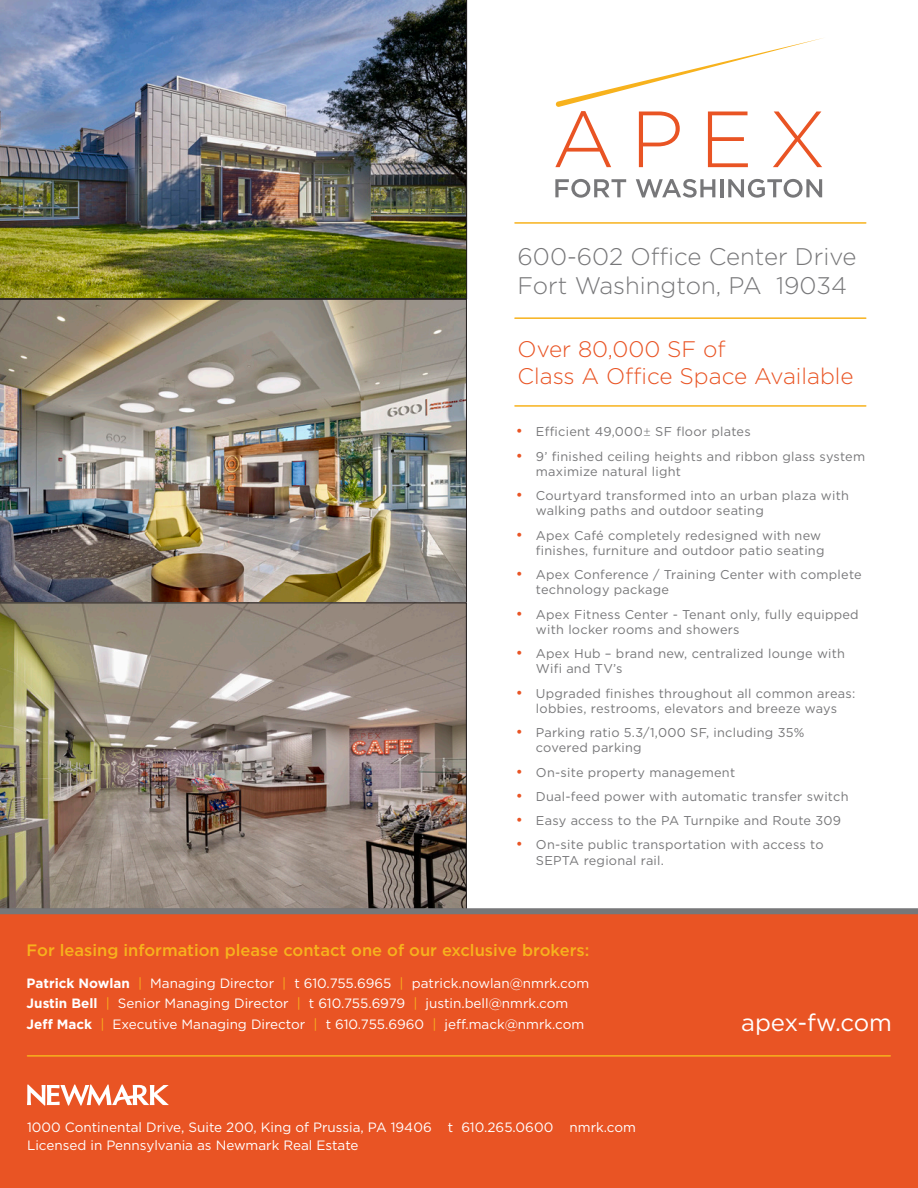
<style>
.page{position:relative;width:918px;height:1188px;background:#fff}
.page>*{position:absolute;margin:0;border:0;box-sizing:border-box;transform-origin:0 0}
.t1{font:300 24px/28.8px "Gotham";color:#777779}
.t2{font:24px "Gotham";color:#fff}
.t3{font:300 22.5px/27px "Gotham";color:#e95424}
.t4{font:500 16.5px "Gotham";color:#f7b21d}
.t5{font:13.5px/18px "Gotham";color:#fff}
.t6{font:12.75px/15.3px "Gotham";letter-spacing:.02em;color:#777779}
.s1{font-size:15px;color:#e95424}
.s2{font-weight:300}
.s3{font-weight:700}
.s4{color:#f7b21d}
</style>
<div class="page">
<img style="left:0;top:299px;width:467px;height:304px">
<img style="left:0;top:603px;width:467px;height:305px">
<img style="left:0;top:0;width:467px;height:299px">
<hr style="left:515px;top:222px;width:351px;height:2px;background:#f7b21d">
<hr style="left:515px;top:317px;width:351px;height:2px;background:#f7b21d">
<hr style="left:515px;top:405px;width:351px;height:2px;background:#f7b21d">
<div style="left:0;top:913px;width:918px;height:275px;background:#e95424"></div>
<svg style="left:555px;top:38px;width:268px;height:129px"></svg>
<svg style="left:555px;top:179px;width:71px;height:19px"></svg>
<svg style="left:636px;top:179px;width:79px;height:19px"></svg>
<hr style="left:720px;top:179px;width:3px;height:18px;background:#777779">
<svg style="left:728px;top:179px;width:94px;height:19px"></svg>
<hr style="left:27px;top:1055px;width:863px;height:2px;background:#f7b21d">
<div style="left:0;top:908px;width:918px;height:6px;background:#777779"></div>
<svg style="left:27px;top:1084px;width:142px;height:22px"></svg>
<p class="t1" style="left:518px;top:242px;width:341px">600-602 Office Center Drive<br>Fort Washington, PA 19034</p>
<p class="t3" style="left:518px;top:335px;width:338px">Over 80,000 SF of<br>Class A Office Space Available</p>
<p class="t6" style="left:516px;top:424px;width:237px"><span class="s1">•</span> Efficient 49,000<span class="s2">±</span> SF floor plates</p>
<p class="t6" style="left:536px;top:448px;width:331px;text-indent:-20px"><span class="s1">•</span> 9’ finished ceiling heights and ribbon glass system maximize natural light</p>
<p class="t6" style="left:536px;top:488px;width:315px;text-indent:-20px"><span class="s1">•</span> Courtyard transformed into an urban plaza with walking paths and outdoor seating</p>
<p class="t6" style="left:516px;top:527px;width:310px;text-align:right"><span class="s1">•</span> Apex Café completely redesigned with new finishes, furniture and outdoor patio seating</p>
<p class="t6" style="left:536px;top:567px;width:327px;text-indent:-20px"><span class="s1">•</span> Apex Conference / Training Center with complete technology package</p>
<p class="t6" style="left:536px;top:606px;width:324px;text-indent:-20px"><span class="s1">•</span> Apex Fitness Center - Tenant only, fully equipped with locker rooms and showers</p>
<p class="t6" style="left:536px;top:646px;width:311px;text-indent:-20px"><span class="s1">•</span> Apex Hub – brand new, centralized lounge with<br>Wifi and TV’s</p>
<p class="t6" style="left:516px;top:685px;width:341px;text-align:center"><span class="s1">•</span> Upgraded finishes throughout all common areas: lobbies, restrooms, elevators and breeze ways</p>
<p class="t6" style="left:536px;top:725px;width:270px;text-indent:-20px"><span class="s1">•</span> Parking ratio 5.3/1,000 SF, including 35% covered parking</p>
<p class="t6" style="left:516px;top:764px;width:221px"><span class="s1">•</span> On-site property management</p>
<p class="t6" style="left:516px;top:788px;width:334px"><span class="s1">•</span> Dual-feed power with automatic transfer switch</p>
<p class="t6" style="left:516px;top:813px;width:327px"><span class="s1">•</span> Easy access to the PA Turnpike and Route 309</p>
<p class="t6" style="left:536px;top:837px;width:289px;text-indent:-20px"><span class="s1">•</span> On-site public transportation with access to<br>SEPTA regional rail.</p>
<p class="t4" style="left:27px;top:941px;width:564px">For leasing information please contact one of our exclusive brokers:</p>
<p class="t5" style="left:27px;top:974px;width:564px"><span class="s3">Patrick Nowlan</span> <span class="s4">|</span> Managing Director <span class="s4">|</span> t 610.755.6965 <span class="s4">|</span> patrick.nowlan@nmrk.com</p>
<p class="t5" style="left:27px;top:994px;width:543px"><span class="s3">Justin Bell</span> <span class="s4">|</span> Senior Managing Director <span class="s4">|</span> t 610.755.6979 <span class="s4">|</span> justin.bell@nmrk.com</p>
<p class="t5" style="left:27px;top:1015px;width:559px"><span class="s3">Jeff Mack</span> <span class="s4">|</span> Executive Managing Director <span class="s4">|</span> t 610.755.6960 <span class="s4">|</span> jeff.mack@nmrk.com</p>
<p class="t5" style="left:27px;top:1118px;width:610px">1000 Continental Drive, Suite 200, King of Prussia, PA 19406 t 610.265.0600 nmrk.com<br>Licensed in Pennsylvania as Newmark Real Estate</p>
<p class="t2" style="left:741px;top:1009px;width:153px">apex-fw.com</p>
</div>
